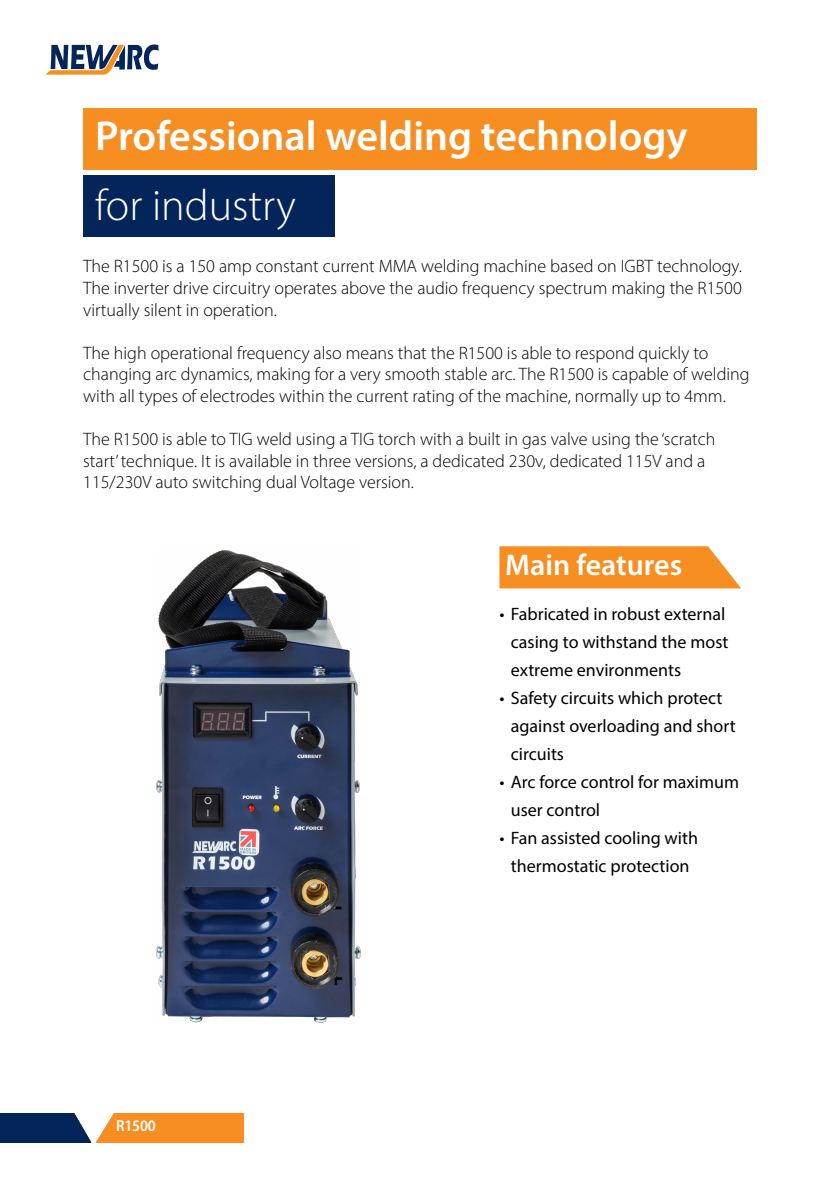
<style>
.page{position:relative;width:840px;height:1191px;background:#fff}
.page>*{position:absolute;margin:0;border:0;box-sizing:border-box;transform-origin:0 0}
.t1{font:300 44px "Myriad Pro";color:#fff}
.t2{font:600 42px "Myriad Pro";color:#fff}
.t3{font:600 30px "Myriad Pro";color:#fff}
.t4{font:300 18px/21.6px "Myriad Pro";color:#000001}
.t5{font:18px/28px "Myriad Pro";color:#000001}
.t6{font:600 semi-condensed 16px "Myriad Pro";letter-spacing:-.01em;color:#fff}
</style>
<div class="page">
<div style="left:0;top:1113px;width:91px;height:29px;background:#03255a"></div>
<div style="left:91px;top:1113px;width:152px;height:29px;background:#f68e21"></div>
<svg style="left:74px;top:1113px;width:41px;height:30px"></svg>
<svg style="left:45px;top:45px;width:113px;height:30px"></svg>
<img style="left:156px;top:550px;width:204px;height:472px">
<svg style="left:499px;top:546px;width:241px;height:42px;background:#f69631"></svg>
<div style="left:84px;top:108px;width:672px;height:62px;background:#f68e21"></div>
<div style="left:84px;top:175px;width:250px;height:62px;background:#03255a"></div>
<h2 class="t2" style="left:95px;top:109px;width:593px">Professional welding technology</h2>
<h1 class="t1" style="left:95px;top:179px;width:202px">for industry</h1>
<p class="t4" style="left:83px;top:255px;width:660px;text-align:justify">The R1500 is a 150 amp constant current MMA welding machine based on IGBT technology.<br>The inverter drive circuitry operates above the audio frequency spectrum making the R1500 virtually silent in operation.</p>
<p class="t4" style="left:83px;top:342px;width:667px">The high operational frequency also means that the R1500 is able to respond quickly to changing arc dynamics, making for a very smooth stable arc. The R1500 is capable of welding with all types of electrodes within the current rating of the machine, normally up to 4mm.</p>
<p class="t4" style="left:83px;top:428px;width:633px">The R1500 is able to TIG weld using a TIG torch with a built in gas valve using the ‘scratch start’ technique. It is available in three versions, a dedicated 230v, dedicated 115V and a<br>115/230V auto switching dual Voltage version.</p>
<p class="t6" style="left:116px;top:1115px;width:41px">R1500</p>
<h3 class="t3" style="left:505px;top:546px;width:178px">Main features</h3>
<p class="t5" style="left:510px;top:600px;width:219px;text-indent:-11px">• Fabricated in robust external casing to withstand the most extreme environments</p>
<p class="t5" style="left:510px;top:684px;width:226px;text-indent:-11px">• Safety circuits which protect against overloading and short circuits</p>
<p class="t5" style="left:510px;top:768px;width:230px;text-indent:-11px">• Arc force control for maximum user control</p>
<p class="t5" style="left:499px;top:824px;width:200px;text-align:center">• Fan assisted cooling with thermostatic protection</p>
</div>
